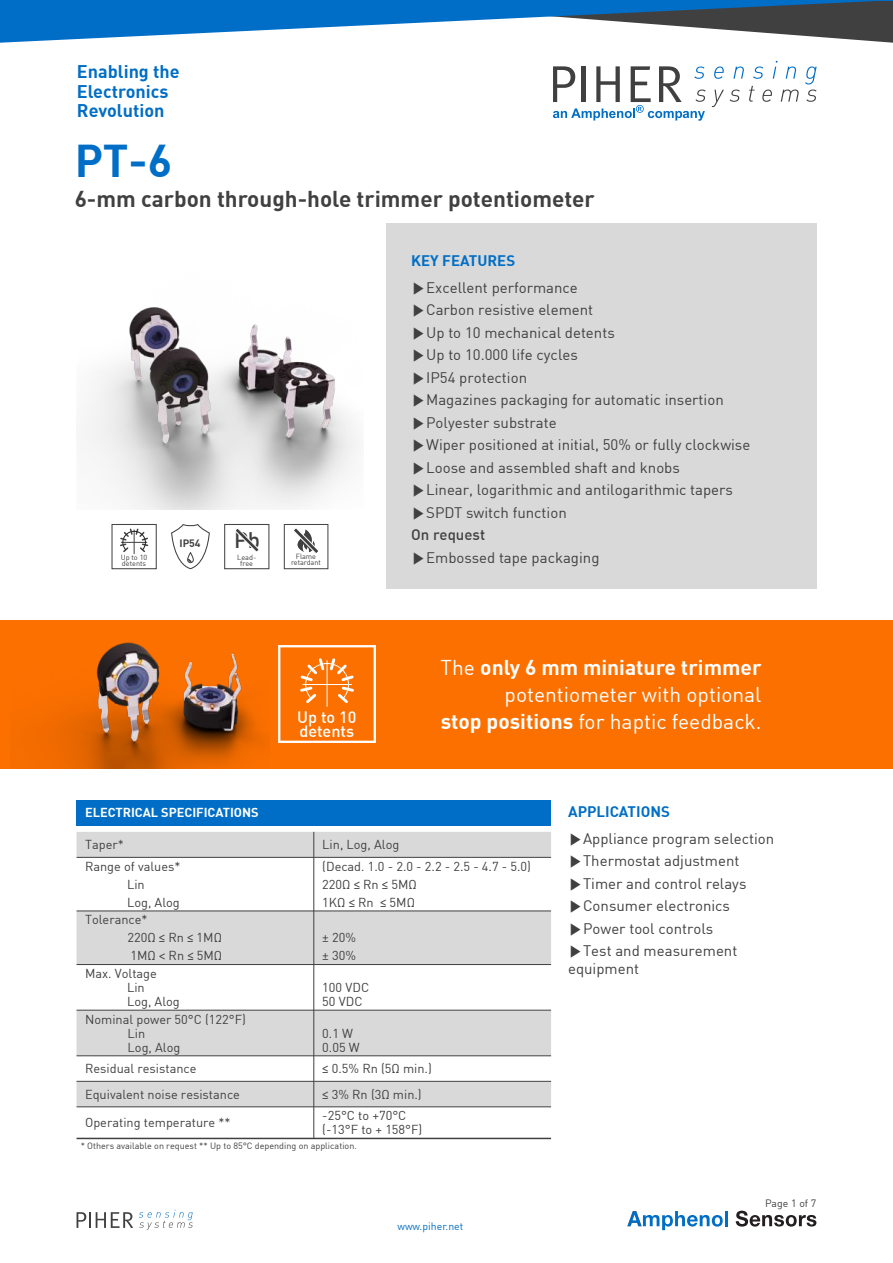
<style>
.page{position:relative;width:893px;height:1263px;background:#fff}
.page>*{position:absolute;margin:0;border:0;box-sizing:border-box;transform-origin:0 0}
.t1{font:700 45px "DIN";color:#006ec6}
.t2{font:700 22.5px "DIN";color:#404040}
.t3{font:500 22.05px "DIN";color:#404040}
.t4{font:21px/27.2px "DIN";color:#fff;text-align:right}
.t5{font:700 18px/19.8px "DIN";color:#006ec6}
.t6{font:500 16.2px/14px "DIN";color:#fff}
.t7{font:15px/22.5px "DIN";color:#404040}
.t8{font:12.75px/18px "DIN";color:#404040}
.t9{font:700 12.75px "DIN";color:#fff}
.t10{font:10.5px "DIN";color:#006ec6}
.t11{font:10.5px "DIN";color:#404040}
.t12{font:700 10.5px "DIN";color:#404040}
.t13{font:9px "DIN";color:#404040}
.t14{font:7.35px/6.3px "DIN";color:#404040;text-align:center}
.s1{font-weight:700;color:#006ec6}
.s2{font-family:"Malgun Gothic"}
.s3{font-weight:500}
.s4{font-weight:700}
.s5{font-family:"Calibri"}
</style>
<div class="page">
<div style="left:0;top:620px;width:893px;height:149px;background:#fc7000"></div>
<div style="left:284px;top:524px;width:44px;height:45px;background:#fff;border:1px solid #454545"></div>
<svg style="left:294px;top:528px;width:24px;height:25px"></svg>
<hr style="left:725px;top:1211px;width:3px;height:15px;background:#006ec6">
<svg style="left:627px;top:1211px;width:96px;height:19px"></svg>
<svg style="left:736px;top:1211px;width:80px;height:15px"></svg>
<svg style="left:139px;top:1210px;width:54px;height:20px"></svg>
<svg style="left:77px;top:1212px;width:56px;height:16px"></svg>
<svg style="left:714px;top:67px;width:10px;height:12px"></svg>
<svg style="left:733px;top:67px;width:11px;height:12px"></svg>
<svg style="left:753px;top:67px;width:10px;height:12px"></svg>
<svg style="left:773px;top:61px;width:4px;height:18px"></svg>
<svg style="left:786px;top:67px;width:10px;height:12px"></svg>
<svg style="left:805px;top:67px;width:12px;height:17px"></svg>
<svg style="left:712px;top:90px;width:12px;height:17px"></svg>
<svg style="left:730px;top:90px;width:10px;height:12px"></svg>
<svg style="left:749px;top:86px;width:6px;height:16px"></svg>
<svg style="left:762px;top:90px;width:10px;height:12px"></svg>
<svg style="left:781px;top:90px;width:18px;height:12px"></svg>
<svg style="left:806px;top:90px;width:11px;height:12px"></svg>
<svg style="left:553px;top:66px;width:153px;height:55px"></svg>
<svg style="left:1px;top:1px;width:891px;height:42px"></svg>
<hr style="left:892px;top:0;width:1px;height:43px;background:#404040">
<hr style="left:0;top:0;width:1px;height:43px;background:#006ec6">
<hr style="left:0;top:0;width:893px;height:1px;background:#006ec6">
<div style="left:224px;top:524px;width:45px;height:45px;border:1px solid #454545"></div>
<svg style="left:236px;top:529px;width:23px;height:23px"></svg>
<svg style="left:171px;top:524px;width:39px;height:46px"></svg>
<div style="left:111px;top:524px;width:46px;height:45px;border:1px solid #454545"></div>
<svg style="left:120px;top:528px;width:29px;height:26px"></svg>
<div style="left:386px;top:223px;width:430px;height:366px;background:#d9d9d9"></div>
<div style="left:77px;top:800px;width:474px;height:25px;background:#006ec6"></div>
<div style="left:77px;top:832px;width:474px;height:25px;background:#d9d9d9"></div>
<svg style="left:77px;top:858px;width:474px;height:282px"></svg>
<hr style="left:313px;top:832px;width:1px;height:306px;background:#404040">
<hr style="left:77px;top:1138px;width:474px;height:1px;background:#404040">
<hr style="left:77px;top:857px;width:474px;height:1px;background:#404040">
<hr style="left:77px;top:910px;width:474px;height:1px;background:#404040">
<hr style="left:77px;top:964px;width:474px;height:1px;background:#404040">
<hr style="left:77px;top:1010px;width:474px;height:1px;background:#404040">
<hr style="left:77px;top:1055px;width:474px;height:1px;background:#404040">
<hr style="left:77px;top:1081px;width:474px;height:1px;background:#404040">
<hr style="left:77px;top:1106px;width:474px;height:1px;background:#404040">
<img style="left:84px;top:307px;width:274px;height:203px">
<svg style="left:278px;top:645px;width:98px;height:98px"></svg>
<img style="left:39px;top:642px;width:227px;height:127px">
<p class="t5" style="left:77px;top:61px;width:104px">Enabling the<br>Electronics<br>Revolution</p>
<h1 class="t1" style="left:75px;top:132px;width:99px">PT-6</h1>
<h2 class="t2" style="left:75px;top:184px;width:522px">6-mm carbon through-hole trimmer potentiometer</h2>
<p class="t14" style="left:121px;top:554px;width:28px;text-align:left">Up to 10 detents</p>
<p class="t12" style="left:179px;top:536px;width:23px">IP54</p>
<h3 class="t3" style="left:234px;top:526px;width:28px">Pb</h3>
<p class="t14" style="left:237px;top:554px;width:21px">Lead&shy;free</p>
<p class="t14" style="left:291px;top:553px;width:31px">Flame retardant</p>
<p class="t6" style="left:297px;top:709px;width:61px">Up to 10 detents</p>
<p class="t7" style="left:411px;top:246px;width:168px;line-height:27px"><span class="s1">KEY FEATURES </span><span class="s2">▶</span>Excellent performance</p>
<p class="t7" style="left:411px;top:298px;width:341px"><span class="s2">▶</span>Carbon resistive element<br><span class="s2">▶</span>Up to 10 mechanical detents<br><span class="s2">▶</span>Up to 10.000 life cycles<br><span class="s2">▶</span>IP54 protection<br><span class="s2">▶</span>Magazines packaging for automatic insertion <span class="s2">▶</span>Polyester substrate<br><span class="s2">▶</span>Wiper positioned at initial, 50% or fully clockwise <span class="s2">▶</span>Loose and assembled shaft and knobs<br><span class="s2">▶</span>Linear, logarithmic and antilogarithmic tapers <span class="s2">▶</span>SPDT switch function<br><span class="s3">On request<br></span><span class="s2">▶</span>Embossed tape packaging</p>
<h3 class="t4" style="left:441px;top:653px;width:322px">The <span class="s4">only 6 mm miniature trimmer </span>potentiometer with optional<br><span class="s4">stop positions</span> for haptic feedback.</h3>
<p class="t9" style="left:85px;top:804px;width:175px">ELECTRICAL SPECIFICATIONS</p>
<p class="t8" style="left:85px;top:835px;width:40px">Taper*</p>
<p class="t8" style="left:322px;top:835px;width:79px">Lin, Log, Alog</p>
<p class="t8" style="left:127px;top:857px;width:55px;text-indent:-42px">Range of values*<br>Lin<br>Log, Alog</p>
<p class="t8" style="left:322px;top:857px;width:210px">(Decad. 1.0 - 2.0 - 2.2 - 2.5 - 4.7 - 5.0)<br>220Ω <span class="s5">≤</span> Rn <span class="s5">≤</span> 5MΩ<br>1KΩ <span class="s5">≤</span> Rn <span class="s5">≤</span> 5MΩ</p>
<p class="t8" style="left:127px;top:910px;width:96px;text-indent:-42px">Tolerance*<br>220Ω <span class="s5">≤</span> Rn <span class="s5">≤</span> 1MΩ<br>1MΩ <span class="s5">&lt;</span> Rn <span class="s5">≤</span> 5MΩ</p>
<p class="t8" style="left:322px;top:928px;width:35px">± 20% ± 30%</p>
<p class="t8" style="left:127px;top:966px;width:54px;line-height:14px;text-indent:-42px">Max. Voltage<br>Lin<br>Log, Alog</p>
<p class="t8" style="left:128px;top:1012px;width:120px;line-height:14px;text-indent:-43px">Nominal power 50°C (122°F)<br>Lin<br>Log, Alog</p>
<p class="t8" style="left:322px;top:980px;width:48px;line-height:14px">100 VDC<br>50 VDC</p>
<p class="t8" style="left:322px;top:1026px;width:39px;line-height:14.1px">0.1 W<br>0.05 W</p>
<p class="t8" style="left:85px;top:1059px;width:113px">Residual resistance</p>
<p class="t8" style="left:322px;top:1059px;width:111px"><span class="s5">≤</span> 0.5% Rn (5Ω min.)</p>
<p class="t8" style="left:85px;top:1085px;width:157px">Equivalent noise resistance</p>
<p class="t8" style="left:322px;top:1085px;width:101px"><span class="s5">≤</span> 3% Rn (3Ω min.)</p>
<p class="t8" style="left:85px;top:1113px;width:147px">Operating temperature **</p>
<p class="t8" style="left:322px;top:1108px;width:102px;line-height:14.1px">-25°C to +70°C (-13°F to + 158°F)</p>
<p class="t13" style="left:81px;top:1140px;width:278px">* Others available on request ** Up to 85°C depending on application.</p>
<p class="t10" style="left:397px;top:1220px;width:67px">www.piher.net</p>
<p class="t7" style="left:568px;top:797px;width:208px;line-height:27px"><span class="s1">APPLICATIONS<br></span><span class="s2">▶</span>Appliance program selection</p>
<p class="t7" style="left:568px;top:849px;width:180px"><span class="s2">▶</span>Thermostat adjustment <span class="s2">▶</span>Timer and control relays <span class="s2">▶</span>Consumer electronics <span class="s2">▶</span>Power tool controls <span class="s2">▶</span>Test and measurement</p>
<p class="t7" style="left:568px;top:957px;width:73px">equipment</p>
<p class="t11" style="left:765px;top:1196px;width:53px">Page 1 of 7</p>
</div>
